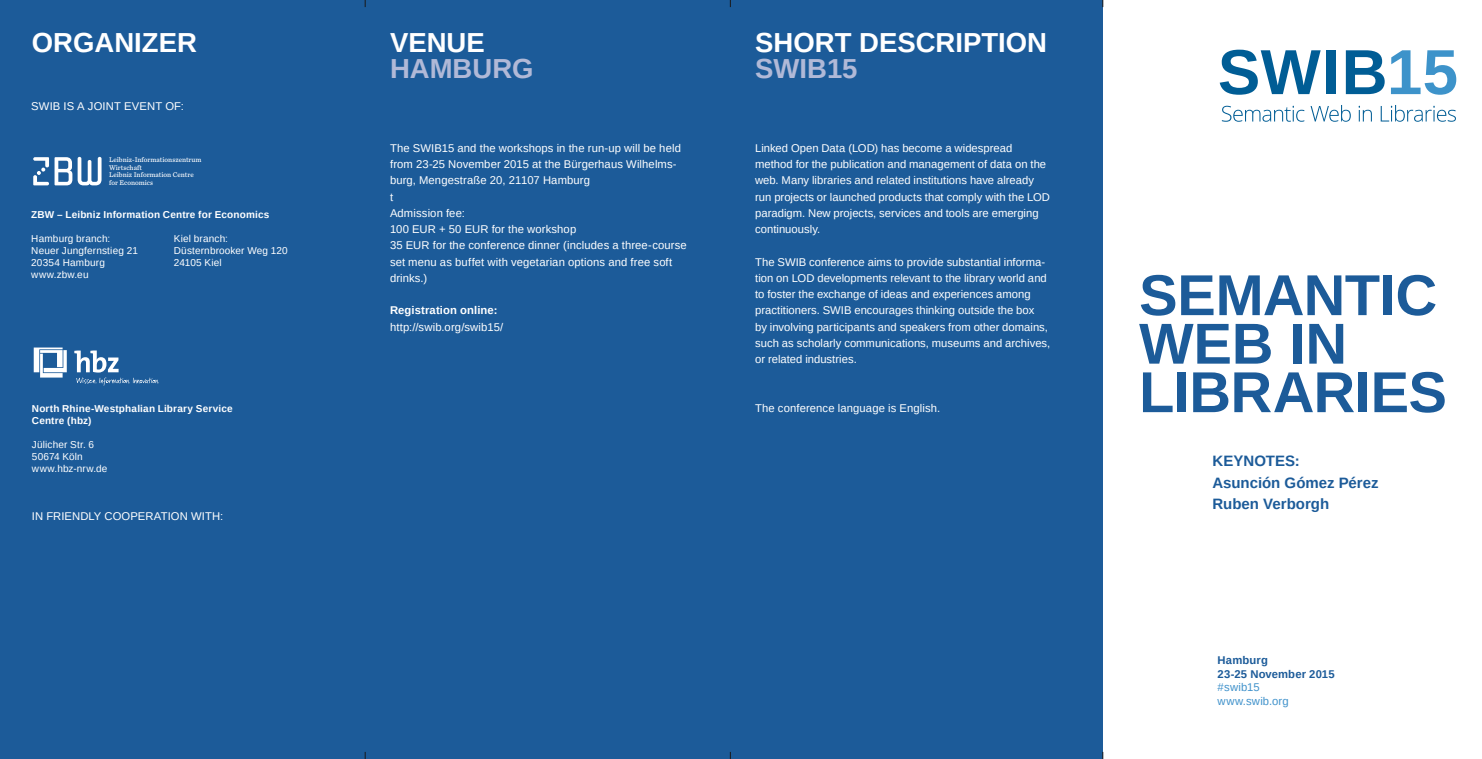
<style>
.page{position:relative;width:1482px;height:759px;background:#fff}
.page>*{position:absolute;margin:0;border:0;box-sizing:border-box;transform-origin:0 0}
.t1{font:700 57.75px/48.5px "Arimo";letter-spacing:-.005em;color:#1c5b99}
.t2{font:700 27.5px/26.2px "Arimo";color:#fff}
.t3{font:700 27.5px "Arimo";color:#b1b9d7}
.Titel__Orange{font:700 15px "Arimo";letter-spacing:-.005em;color:#1c5b99}
.t4{font:11.25px/16.2px "Arimo";letter-spacing:.005em;color:#fff}
.t5{font:700 11.25px "Arimo";letter-spacing:.015em;color:#1c5b99}
.t6{font:700 11.25px "Arimo";letter-spacing:.01em;color:#fff}
.t7{font:11.25px "Arimo";letter-spacing:.015em;color:#4092cb}
.t8{font:10px "Arimo";letter-spacing:.015em;color:#fff}
.t9{font:700 10px/12px "Arimo";letter-spacing:.015em;color:#fff}
.t10{font:7.12px/7.6px "Chronicle Text G4";letter-spacing:.005em;color:#fff}
.s1{color:#b1b9d7}
</style>
<div class="page">
<div style="left:0;top:0;width:1102px;height:758px;background:#1c5b99"></div>
<svg style="left:1219px;top:50px;width:101px;height:45px"></svg>
<div style="left:1326px;top:50px;width:9px;height:44px;background:#005d95"></div>
<svg style="left:1345px;top:50px;width:39px;height:44px"></svg>
<svg style="left:1390px;top:50px;width:65px;height:45px"></svg>
<svg style="left:1221px;top:106px;width:83px;height:16px"></svg>
<svg style="left:1310px;top:105px;width:40px;height:17px"></svg>
<svg style="left:1358px;top:106px;width:13px;height:15px"></svg>
<svg style="left:1380px;top:105px;width:75px;height:17px"></svg>
<svg style="left:34px;top:347px;width:33px;height:30px"></svg>
<svg style="left:74px;top:350px;width:85px;height:35px"></svg>
<svg style="left:33px;top:157px;width:16px;height:28px"></svg>
<svg style="left:55px;top:157px;width:17px;height:28px"></svg>
<svg style="left:78px;top:157px;width:23px;height:28px"></svg>
<p class="t2" style="left:32px;top:30px;width:166px">ORGANIZER</p>
<p class="t4" style="left:31px;top:98px;width:154px">SWIB IS A JOINT EVENT OF:</p>
<p class="t10" style="left:109px;top:155px;width:94px">Leibniz-Informationszentrum<br>Wirtschaft<br>Leibniz Information Centre for Economics</p>
<p class="t9" style="left:31px;top:209px;width:239px">ZBW – Leibniz Information Centre for Economics</p>
<p class="t8" style="left:31px;top:233px;width:80px">Hamburg branch:</p>
<p class="t8" style="left:174px;top:233px;width:56px">Kiel branch:</p>
<p class="t8" style="left:31px;top:245px;width:108px">Neuer Jungfernstieg 21</p>
<p class="t8" style="left:174px;top:245px;width:115px">Düsternbrooker Weg 120</p>
<p class="t8" style="left:31px;top:257px;width:75px">20354 Hamburg</p>
<p class="t8" style="left:174px;top:257px;width:49px">24105 Kiel</p>
<p class="t8" style="left:31px;top:269px;width:59px">www.zbw.eu</p>
<p class="t9" style="left:32px;top:402px;width:202px">North Rhine-Westphalian Library Service<br>Centre (hbz)</p>
<p class="t8" style="left:32px;top:438px;width:64px">Jülicher Str. 6</p>
<p class="t8" style="left:32px;top:450px;width:52px">50674 Köln</p>
<p class="t8" style="left:32px;top:462px;width:77px">www.hbz-nrw.de</p>
<p class="t4" style="left:32px;top:507px;width:193px">IN FRIENDLY COOPERATION WITH:</p>
<p class="t2" style="left:390px;top:30px;width:96px">VENUE</p>
<p class="t3" style="left:390px;top:54px;width:145px">HAMBURG</p>
<p class="t4" style="left:390px;top:140px;width:292px">The SWIB15 and the workshops in the run-up will be held from 23-25 November 2015 at the Bürgerhaus Wilhelms&shy;burg, Mengestraße 20, 21107 Hamburg</p>
<p class="t4" style="left:390px;top:189px;width:5px">t</p>
<p class="t4" style="left:390px;top:205px;width:76px">Admission fee:</p>
<p class="t4" style="left:390px;top:221px;width:188px">100 EUR + 50 EUR for the workshop</p>
<p class="t4" style="left:390px;top:237px;width:298px">35 EUR for the conference dinner (includes a three-course set menu as buffet with vegetarian options and free soft drinks.)</p>
<p class="t6" style="left:390px;top:304px;width:109px">Registration online:</p>
<p class="t4" style="left:390px;top:319px;width:115px">http://swib.org/swib15/</p>
<p class="t2" style="left:755px;top:30px;width:293px">SHORT DESCRIPTION<br><span class="s1">SWIB15</span></p>
<p class="t4" style="left:755px;top:140px;width:296px">Linked Open Data (LOD) has become a widespread method for the publication and management of data on the web. Many libraries and related institutions have already run projects or launched products that comply with the LOD paradigm. New projects, services and tools are emerging continuously.</p>
<p class="t4" style="left:755px;top:254px;width:296px">The SWIB conference aims to provide substantial informa&shy;tion on LOD developments relevant to the library world and to foster the exchange of ideas and experiences among practitioners. SWIB encourages thinking outside the box<br>by involving participants and speakers from other domains, such as scholarly communications, museums and archives, or related industries.</p>
<p class="t4" style="left:755px;top:400px;width:186px">The conference language is English.</p>
<p class="t1" style="left:1138px;top:271px;width:299px">SEMANTIC<br>WEB IN</p>
<p class="t1" style="left:1138px;top:368px;width:309px">LIBRARIES</p>
<p class="Titel__Orange" style="left:1212px;top:452px;width:89px">KEYNOTES:</p>
<p class="Titel__Orange" style="left:1212px;top:474px;width:167px">Asunción Gómez Pérez</p>
<p class="Titel__Orange" style="left:1212px;top:495px;width:118px">Ruben Verborgh</p>
<p class="t5" style="left:1217px;top:654px;width:52px">Hamburg</p>
<p class="t5" style="left:1217px;top:667px;width:118px">23-25 November 2015</p>
<p class="t7" style="left:1217px;top:681px;width:44px">#swib15</p>
<p class="t7" style="left:1217px;top:694px;width:72px">www.swib.org</p>
</div>
